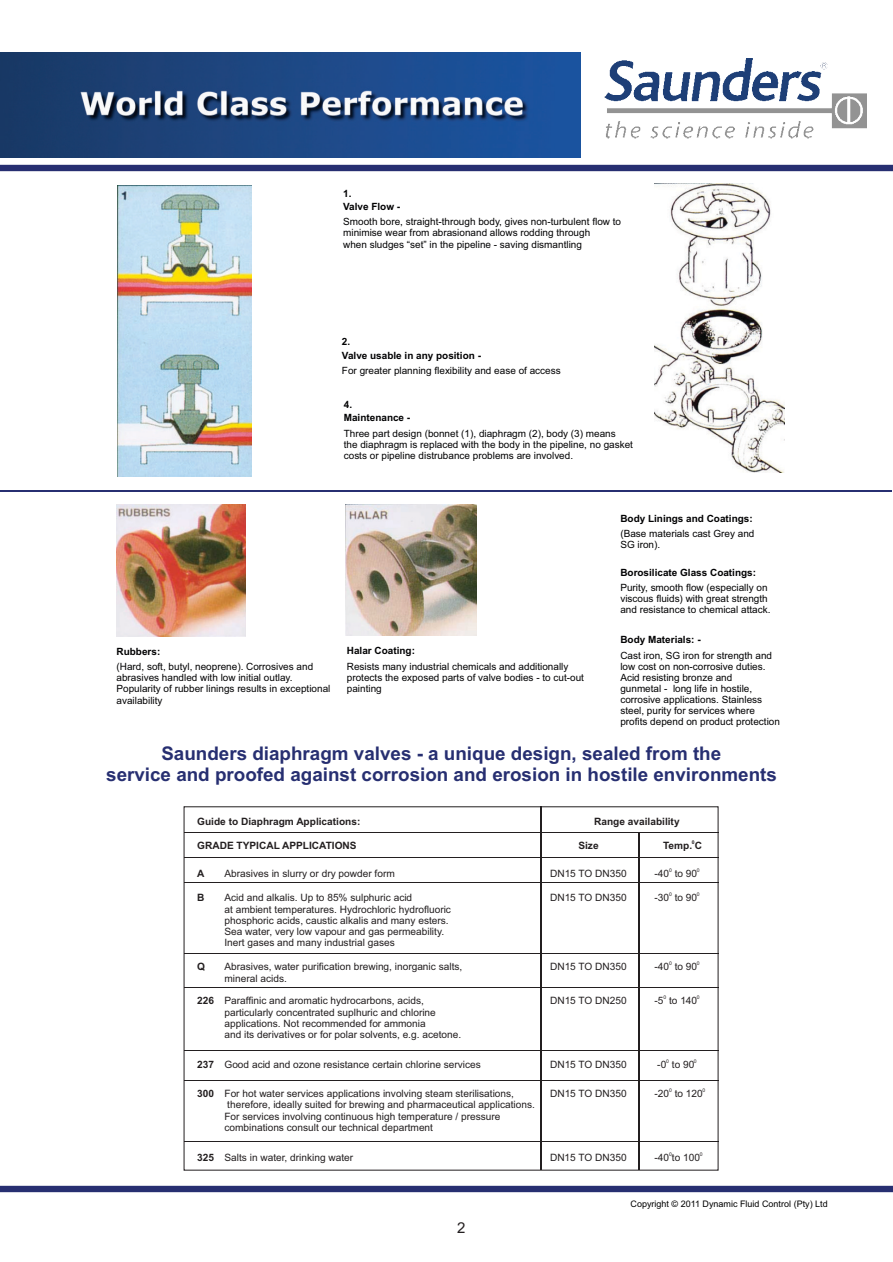
<style>
.page{position:relative;width:893px;height:1262px;background:#fff}
.page>*{position:absolute;margin:0;border:0;box-sizing:border-box;transform-origin:0 0}
.t1{font:700 18.75px/21px "Arial";color:#272f71;text-align:center}
.t2{font:15px "Arial";color:#231f20}
.t3{font:10.05px/11.2px "Arial";color:#231f20}
.t4{font:700 10.05px "Arial";color:#231f20}
.t5{font:9.9px/11.1px "Arial";color:#020203}
.t6{font:700 9.9px "Arial";color:#020203}
.t7{font:9px "Arial";color:#000}
.t8{font:5.1px "Arial";color:#231f20}
.t9{font:700 5.1px "Arial";color:#231f20}
.s1{font-weight:700}
</style>
<div class="page">
<img style="left:1px;top:52px;width:579px;height:106px">
<div style="left:0;top:165px;width:893px;height:6px;background:#272f71"></div>
<div style="left:0;top:1185px;width:893px;height:7px;background:#272f71"></div>
<img style="left:604px;top:58px;width:262px;height:81px">
<img style="left:118px;top:185px;width:134px;height:291px">
<img style="left:117px;top:504px;width:129px;height:133px">
<img style="left:346px;top:504px;width:131px;height:132px">
<img style="left:654px;top:184px;width:130px;height:289px">
<hr style="left:0;top:490px;width:891px;height:1px;background:#272f71">
<hr style="left:184px;top:806px;width:534px;height:1px;background:#231f20">
<hr style="left:717px;top:806px;width:1px;height:364px;background:#231f20">
<hr style="left:184px;top:1169px;width:534px;height:1px;background:#231f20">
<hr style="left:183px;top:806px;width:1px;height:364px;background:#231f20">
<hr style="left:184px;top:832px;width:534px;height:1px;background:#231f20">
<hr style="left:184px;top:857px;width:534px;height:1px;background:#231f20">
<hr style="left:184px;top:882px;width:534px;height:1px;background:#231f20">
<hr style="left:184px;top:953px;width:534px;height:1px;background:#231f20">
<hr style="left:184px;top:987px;width:534px;height:1px;background:#231f20">
<hr style="left:184px;top:1050px;width:534px;height:1px;background:#231f20">
<hr style="left:184px;top:1079px;width:534px;height:1px;background:#231f20">
<hr style="left:184px;top:1141px;width:534px;height:1px;background:#231f20">
<hr style="left:540px;top:806px;width:1px;height:364px;background:#231f20">
<hr style="left:638px;top:833px;width:1px;height:337px;background:#231f20">
<p class="t6" style="left:343px;top:189px;width:10px">1.</p>
<p class="t6" style="left:343px;top:203px;width:59px">Valve Flow -</p>
<p class="t5" style="left:343px;top:217px;width:279px">Smooth bore, straight-through body, gives non-turbulent flow to minimise wear from abrasionand allows rodding through<br>when sludges “set” in the pipeline - saving dismantling</p>
<p class="t6" style="left:342px;top:338px;width:10px">2.</p>
<p class="t6" style="left:342px;top:351px;width:140px">Valve usable in any position -</p>
<p class="t5" style="left:342px;top:366px;width:220px">For greater planning flexibility and ease of access</p>
<p class="t6" style="left:344px;top:401px;width:10px">4.</p>
<p class="t6" style="left:344px;top:414px;width:68px">Maintenance -</p>
<p class="t5" style="left:344px;top:428px;width:291px">Three part design (bonnet (1), diaphragm (2), body (3) means<br>the diaphragm is replaced with the body in the pipeline, no gasket costs or pipeline distrubance problems are involved.</p>
<p class="t6" style="left:620px;top:515px;width:134px">Body Linings and Coatings:</p>
<p class="t5" style="left:620px;top:529px;width:135px">(Base materials cast Grey and<br>SG iron).</p>
<p class="t6" style="left:620px;top:568px;width:137px">Borosilicate Glass Coatings:</p>
<p class="t5" style="left:620px;top:583px;width:152px">Purity, smooth flow (especially on viscous fluids) with great strength and resistance to chemical attack.</p>
<p class="t6" style="left:620px;top:636px;width:82px">Body Materials: -</p>
<p class="t5" style="left:620px;top:650px;width:161px">Cast iron, SG iron for strength and low cost on non-corrosive duties.<br>Acid resisting bronze and<br>gunmetal - long life in hostile, corrosive applications. Stainless steel, purity for services where profits depend on product protection</p>
<h1 class="t1" style="left:106px;top:744px;width:672px">Saunders diaphragm valves - a unique design, sealed from the<br>service and proofed against corrosion and erosion in hostile environments</h1>
<p class="t4" style="left:197px;top:817px;width:165px">Guide to Diaphragm Applications:</p>
<p class="t4" style="left:197px;top:841px;width:161px">GRADE TYPICAL APPLICATIONS</p>
<p class="t4" style="left:197px;top:869px;width:9px">A</p>
<p class="t3" style="left:224px;top:868px;width:172px">Abrasives in slurry or dry powder form</p>
<p class="t3" style="left:550px;top:868px;width:78px">DN15 TO DN350</p>
<p class="t8" style="left:669px;top:868px;width:4px">0</p>
<p class="t8" style="left:696px;top:868px;width:4px">0</p>
<p class="t6" style="left:347px;top:647px;width:70px">Halar Coating:</p>
<p class="t5" style="left:347px;top:661px;width:239px">Resists many industrial chemicals and additionally protects the exposed parts of valve bodies - to cut-out painting</p>
<p class="t6" style="left:117px;top:647px;width:45px">Rubbers:</p>
<p class="t5" style="left:117px;top:662px;width:215px">(Hard, soft, butyl, neoprene). Corrosives and abrasives handled with low initial outlay.<br>Popularity of rubber linings results in exceptional availability</p>
<p class="t4" style="left:594px;top:817px;width:87px">Range availability</p>
<p class="t9" style="left:691px;top:840px;width:4px">0</p>
<p class="t4" style="left:578px;top:841px;width:22px">Size</p>
<p class="t4" style="left:663px;top:841px;width:41px">Temp. C</p>
<p class="t3" style="left:654px;top:868px;width:44px">-40 to 90</p>
<p class="t4" style="left:197px;top:894px;width:9px">B</p>
<p class="t3" style="left:224px;top:893px;width:228px">Acid and alkalis. Up to 85% sulphuric acid<br>at ambient temperatures. Hydrochloric hydrofluoric phosphoric acids, caustic alkalis and many esters.<br>Sea water, very low vapour and gas permeability.<br>Inert gases and many industrial gases</p>
<p class="t3" style="left:550px;top:893px;width:78px">DN15 TO DN350</p>
<p class="t8" style="left:669px;top:892px;width:4px">0</p>
<p class="t8" style="left:696px;top:892px;width:4px">0</p>
<p class="t3" style="left:654px;top:893px;width:44px">-30 to 90</p>
<p class="t4" style="left:197px;top:963px;width:9px">Q</p>
<p class="t3" style="left:224px;top:962px;width:239px">Abrasives, water purification brewing, inorganic salts, mineral acids.</p>
<p class="t3" style="left:550px;top:962px;width:78px">DN15 TO DN350</p>
<p class="t8" style="left:669px;top:961px;width:4px">0</p>
<p class="t8" style="left:696px;top:961px;width:4px">0</p>
<p class="t3" style="left:654px;top:962px;width:44px">-40 to 90</p>
<p class="t3" style="left:224px;top:996px;width:238px;text-indent:-27px"><span class="s1">226</span> Paraffinic and aromatic hydrocarbons, acids, particularly concentrated suplhuric and chlorine applications. Not recommended for ammonia<br>and its derivatives or for polar solvents, e.g. acetone.</p>
<p class="t3" style="left:550px;top:996px;width:78px">DN15 TO DN250</p>
<p class="t8" style="left:663px;top:995px;width:4px">0</p>
<p class="t8" style="left:696px;top:995px;width:4px">0</p>
<p class="t3" style="left:654px;top:996px;width:44px">-5 to 140</p>
<p class="t3" style="left:197px;top:1060px;width:285px"><span class="s1">237</span> Good acid and ozone resistance certain chlorine services</p>
<p class="t3" style="left:550px;top:1060px;width:78px">DN15 TO DN350</p>
<p class="t8" style="left:666px;top:1059px;width:4px">0</p>
<p class="t8" style="left:694px;top:1059px;width:4px">0</p>
<p class="t3" style="left:657px;top:1060px;width:39px">-0 to 90</p>
<p class="t3" style="left:224px;top:1089px;width:312px;text-indent:-27px"><span class="s1">300</span> For hot water services applications involving steam sterilisations, therefore, ideally suited for brewing and pharmaceutical applications.<br>For services involving continuous high temperature / pressure combinations consult our technical department</p>
<p class="t3" style="left:550px;top:1088px;width:78px">DN15 TO DN350</p>
<p class="t8" style="left:669px;top:1088px;width:4px">0</p>
<p class="t8" style="left:702px;top:1088px;width:4px">0</p>
<p class="t3" style="left:654px;top:1089px;width:50px">-20 to 120</p>
<p class="t3" style="left:197px;top:1152px;width:157px"><span class="s1">325</span> Salts in water, drinking water</p>
<p class="t3" style="left:550px;top:1152px;width:78px">DN15 TO DN350</p>
<p class="t8" style="left:669px;top:1152px;width:4px">0</p>
<p class="t8" style="left:700px;top:1152px;width:4px">0</p>
<p class="t3" style="left:654px;top:1152px;width:47px">-40 to 100</p>
<h2 class="t2" style="left:457px;top:1221px;width:10px">2</h2>
<p class="t7" style="left:630px;top:1200px;width:199px">Copyright © 2011 Dynamic Fluid Control (Pty) Ltd</p>
</div>
